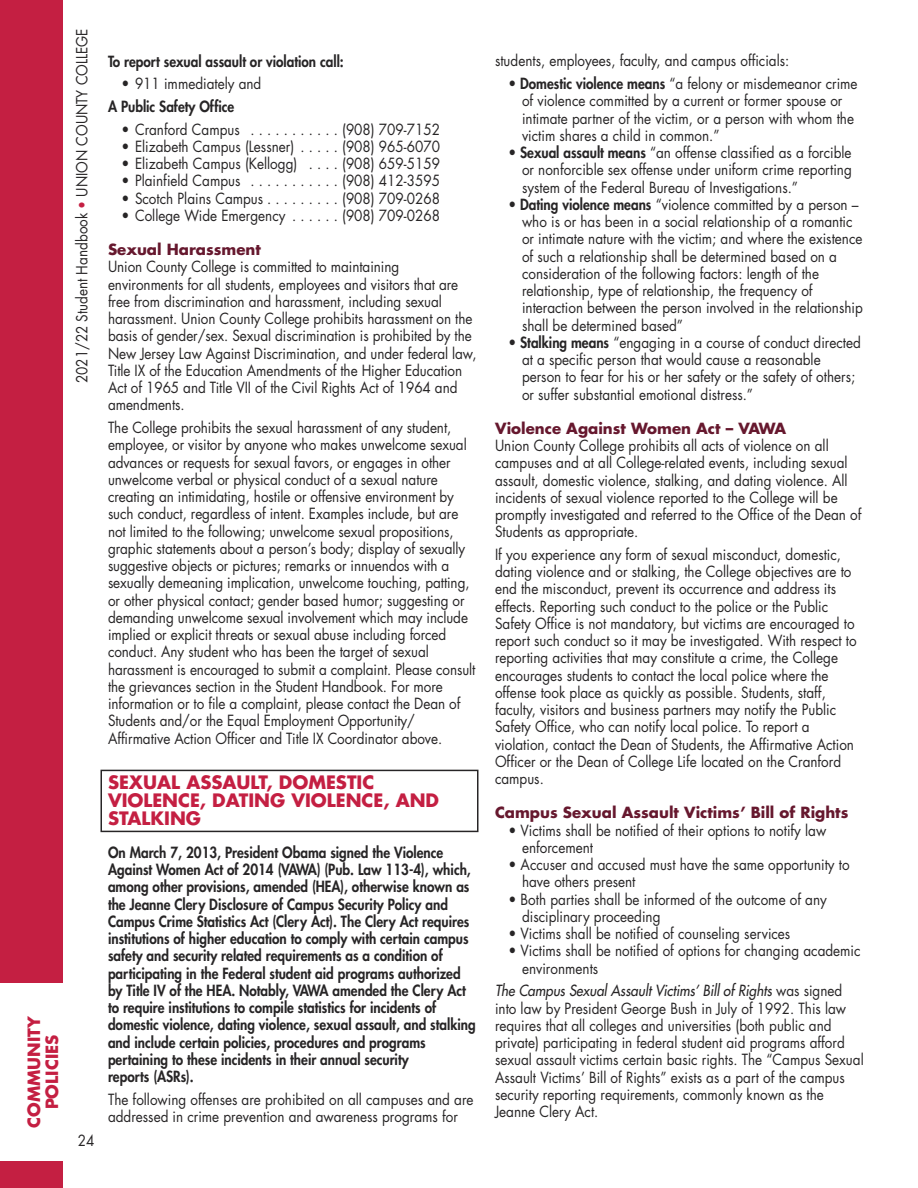
<style>
.page{position:relative;width:918px;height:1188px;background:#fff}
.page>*{position:absolute;margin:0;border:0;box-sizing:border-box;transform-origin:0 0}
.t1{font:700 18px/18px "Futura";color:#c41f42}
.t2{font:700 16.5px/18px "Futura";color:#c41f42;text-align:center}
.t3{font:15px/17.2px "Futura";color:#272526;scale:.9 1}
.t4{font:800 15px/17.2px "Futura";color:#272526;scale:.9 1}
.t5{font:700 15px "Futura";color:#66182e}
.s1{color:#c41f42}
.s2{font-weight:800}
.s3{font-style:italic}
</style>
<div class="page">
<div style="left:0;top:0;width:62px;height:1188px;background:#c41f42"></div>
<div style="left:0;top:983px;width:63px;height:178px;background:#fff"></div>
<div style="left:100px;top:770px;width:378px;height:62px;border:2px solid #272526"></div>
<p class="t2" style="left:27px;top:1128px;width:113px;rotate:-90deg">COMMUNITY<br>POLICIES</p>
<p class="t3" style="left:75px;top:383px;width:396px;rotate:-90deg">2021/22 Student Handbook <span class="s1">•</span> UNION COUNTY COLLEGE</p>
<p class="t3" style="left:78px;top:1134px;width:20px">24</p>
<p class="t4" style="left:108px;top:54px;width:264px">To report sexual assault or violation call:</p>
<p class="t3" style="left:122px;top:76px;width:157px">• 911 immediately and</p>
<p class="t4" style="left:108px;top:99px;width:142px">A Public Safety Office</p>
<p class="t3" style="left:122px;top:122px;width:355px">• Cranford Campus . . . . . . . . . . . (908) 709-7152</p>
<p class="t3" style="left:122px;top:139px;width:355px">• Elizabeth Campus (Lessner) . . . . . (908) 965-6070</p>
<p class="t3" style="left:122px;top:156px;width:355px">• Elizabeth Campus (Kellogg) . . . . (908) 659-5159</p>
<p class="t3" style="left:122px;top:174px;width:355px">• Plainfield Campus . . . . . . . . . . . (908) 412-3595</p>
<p class="t3" style="left:122px;top:191px;width:355px">• Scotch Plains Campus . . . . . . . . . (908) 709-0268</p>
<p class="t3" style="left:122px;top:208px;width:355px">• College Wide Emergency . . . . . . (908) 709-0268</p>
<p class="t5" style="left:108px;top:243px;width:154px">Sexual Harassment</p>
<p class="t3" style="left:108px;top:259px;width:411px">Union County College is committed to maintaining environments for all students, employees and visitors that are free from discrimination and harassment, including sexual harassment. Union County College prohibits harassment on the basis of gender/sex. Sexual discrimination is prohibited by the New Jersey Law Against Discrimination, and under federal law, Title IX of the Education Amendments of the Higher Education Act of 1965 and Title VII of the Civil Rights Act of 1964 and amendments.</p>
<p class="t3" style="left:108px;top:420px;width:410px">The College prohibits the sexual harassment of any student, employee, or visitor by anyone who makes unwelcome sexual advances or requests for sexual favors, or engages in other unwelcome verbal or physical conduct of a sexual nature creating an intimidating, hostile or offensive environment by such conduct, regardless of intent. Examples include, but are not limited to the following; unwelcome sexual propositions, graphic statements about a person’s body; display of sexually suggestive objects or pictures; remarks or innuendos with a sexually demeaning implication, unwelcome touching, patting, or other physical contact; gender based humor; suggesting or demanding unwelcome sexual involvement which may include implied or explicit threats or sexual abuse including forced conduct. Any student who has been the target of sexual harassment is encouraged to submit a complaint. Please consult the grievances section in the Student Handbook. For more information or to file a complaint, please contact the Dean of Students and/or the Equal Employment Opportunity/ Affirmative Action Officer and Title IX Coordinator above.</p>
<p class="t1" style="left:108px;top:774px;width:333px">SEXUAL ASSAULT, DOMESTIC<br>VIOLENCE, DATING VIOLENCE, AND<br>STALKING</p>
<p class="t4" style="left:108px;top:845px;width:410px">On March 7, 2013, President Obama signed the Violence Against Women Act of 2014 (VAWA) (Pub. Law 113-4), which, among other provisions, amended (HEA), otherwise known as the Jeanne Clery Disclosure of Campus Security Policy and Campus Crime Statistics Act (Clery Act). The Clery Act requires institutions of higher education to comply with certain campus safety and security related requirements as a condition of participating in the Federal student aid programs authorized by Title IV of the HEA. Notably, VAWA amended the Clery Act to require institutions to compile statistics for incidents of domestic violence, dating violence, sexual assault, and stalking and include certain policies, procedures and programs pertaining to these incidents in their annual security<br>reports (ASRs).</p>
<p class="t3" style="left:108px;top:1092px;width:408px">The following offenses are prohibited on all campuses and are addressed in crime preven tion and awareness programs for</p>
<p class="t3" style="left:495px;top:54px;width:329px">students, employees, faculty, and campus officials:</p>
<p class="t3" style="left:522px;top:76px;width:374px;text-indent:-14px"><span class="s2">• Domestic violence means</span> “a felony or misdemeanor crime of violence committed by a current or former spouse or intimate partner of the victim, or a person with whom the victim shares a child in common.”</p>
<p class="t3" style="left:522px;top:145px;width:368px;text-align:justify;text-indent:-14px"><span class="s2">• Sexual assault means</span> “an offense classified as a forcible or nonforcible sex offense under uniform crime reporting system of the Federal Bureau of Investigations.”</p>
<p class="t3" style="left:522px;top:197px;width:380px;text-indent:-14px"><span class="s2">• Dating violence means</span> “violence committed by a person – who is or has been in a social relationship of a romantic or intimate nature with the victim; and where the existence of such a relationship shall be determined based on a consideration of the following factors: length of the relationship, type of relationship, the frequency of interaction between the person involved in the relationship shall be determined based”</p>
<p class="t3" style="left:522px;top:335px;width:378px;text-indent:-14px"><span class="s2">• Stalking means</span> “engaging in a course of conduct directed at a specific person that would cause a reasonable person to fear for his or her safety or the safety of others; or suffer substantial emotional distress.”</p>
<p class="t5" style="left:495px;top:421px;width:293px">Violence Against Women Act – VAWA</p>
<p class="t3" style="left:495px;top:438px;width:409px">Union County College prohibits all acts of violence on all campuses and at all College-related events, including sexual assault, domestic violence, stalking, and dating violence. All incidents of sexual violence reported to the College will be promptly investigated and referred to the Office of the Dean of Students as appropriate.</p>
<p class="t3" style="left:495px;top:547px;width:403px">If you experience any form of sexual misconduct, domestic, dating violence and or stalking, the College objectives are to end the misconduct, prevent its occurrence and address its effects. Reporting such conduct to the police or the Public Safety Office is not mandatory, but victims are encouraged to report such conduct so it may be investigated. With respect to reporting activities that may constitute a crime, the College encourages students to contact the local police where the offense took place as quickly as possible. Students, staff, faculty, visitors and business partners may notify the Public Safety Office, who can notify local police. To report a violation, contact the Dean of Students, the Affirmative Action Officer or the Dean of College Life located on the Cranford campus.</p>
<p class="t5" style="left:495px;top:806px;width:355px">Campus Sexual Assault Victims’ Bill of Rights</p>
<p class="t3" style="left:522px;top:823px;width:340px;text-indent:-14px">• Victims shall be notified of their options to notify law enforcement</p>
<p class="t3" style="left:522px;top:857px;width:366px;text-indent:-14px">• Accuser and accused must have the same opportunity to have others present</p>
<p class="t3" style="left:522px;top:892px;width:340px;text-indent:-14px">• Both parties shall be informed of the outcome of any disciplinary proceeding</p>
<p class="t3" style="left:509px;top:926px;width:315px">• Victims shall be notified of counseling services</p>
<p class="t3" style="left:522px;top:944px;width:378px;text-indent:-14px">• Victims shall be notified of options for changing academic environments</p>
<p class="t3" style="left:495px;top:983px;width:411px"><span class="s3">The Campus Sexual Assault Victims’ Bill of Rights</span> w a s s i g n e d into law by President George Bush in July of 1992. This law requires that all colleges and universities (both public and private) participating in federal student aid programs afford sexual assault victims certain basic rights. The “Campus Sexual Assault Victims’ Bill of Rights” exists as a part of the campus security reporting requirements, commonly known as the Jeanne Clery Act.</p>
</div>
